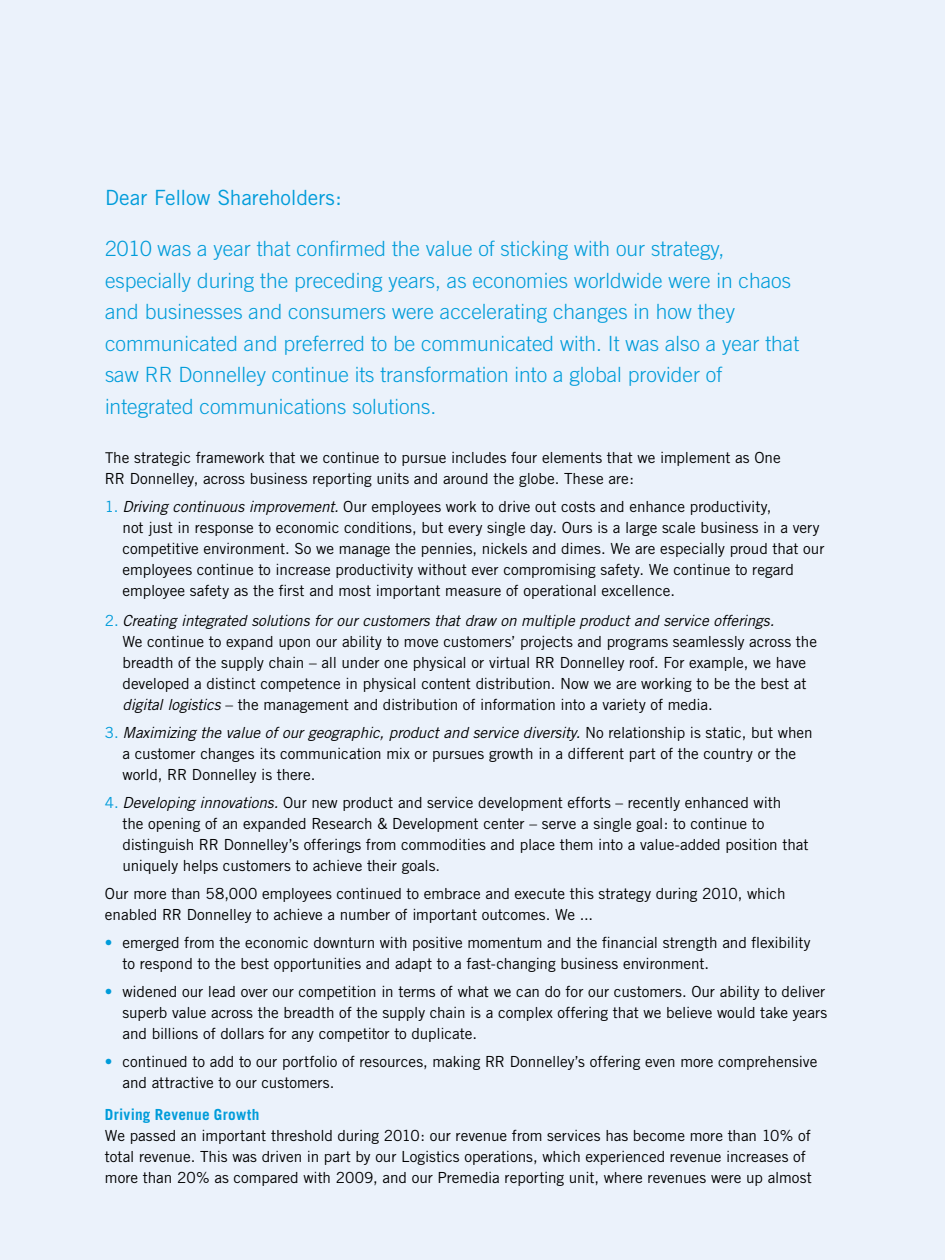
<style>
.page{position:relative;width:945px;height:1260px;background:#ebf2fb}
.page>*{position:absolute;margin:0;border:0;box-sizing:border-box;transform-origin:0 0}
.t1{font:300 21px/31.5px "Trade Gothic";color:#009cda}
.t2{font:21px "Trade Gothic";letter-spacing:-.005em;color:#009cda}
.t3{font:15.4px/21px "Trade Gothic";color:#010101}
.t4{font:700 15.4px "Trade Gothic";letter-spacing:.015em;color:#009cda}
.s1{font-size:14.88px}
.s2{color:#009cda}
.s3{font-style:italic}
</style>
<div class="page">
<h1 class="t2" style="left:105px;top:190px;width:239px">Dear Fellow Shareholders:</h1>
<p class="t1" style="left:105px;top:235px;width:696px">2010 was a year that confirmed the value of sticking with our strategy, especially during the preceding years, as economies worldwide were in chaos and businesses and consumers were accelerating changes in how they communicated and preferred to be communicated with. It was also a year that saw RR Donnelley continue its transformation into a global provider of integrated communications solutions.</p>
<p class="t3" style="left:105px;top:449px;width:677px"><span class="s1">T</span>he strategic framework that we continue to pursue includes four elements that we implement as One<br>RR Donnelley, across business reporting units and around the globe. These are:</p>
<p class="t3" style="left:122px;top:498px;width:703px;text-indent:-18px"><span class="s2">1.</span> <span class="s3">Driving continuous improvement.</span> Our employees work to drive out costs and enhance productivity,<br>not just in response to economic conditions, but every single day. Ours is a large scale business in a very competitive environment. So we manage the pennies, nickels and dimes. We are especially proud that our employees continue to increase productivity without ever compromising safety. We continue to regard employee safety as the first and most important measure of operational excellence.</p>
<p class="t3" style="left:122px;top:612px;width:696px;text-indent:-18px"><span class="s2">2.</span> <span class="s3">Creating integrated solutions for our customers that draw on multiple product and service offerings.<br></span>We continue to expand upon our ability to move customers’ projects and programs seamlessly across the breadth of the supply chain – all under one physical or virtual RR Donnelley roof. For example, we have developed a distinct competence in physical content distribution. Now we are working to be the best at <span class="s3">digital logistics</span> – the management and distribution of information into a variety of media.</p>
<p class="t3" style="left:122px;top:724px;width:692px;text-indent:-17px"><span class="s2">3.</span> <span class="s3">Maximizing the value of our geographic, product and service diversity.</span> No relationship is static, but when a customer changes its communication mix or pursues growth in a different part of the country or the world, RR Donnelley is there.</p>
<p class="t3" style="left:122px;top:794px;width:688px;text-indent:-18px"><span class="s2">4.</span> <span class="s3">Developing innovations.</span> Our new product and service development efforts – recently enhanced with<br>the opening of an expanded Research &amp; Development center – serve a single goal: to continue to distinguish RR Donnelley’s offerings from commodities and place them into a value-added position that uniquely helps customers to achieve their goals.</p>
<p class="t3" style="left:105px;top:884px;width:682px">Our more than 58,000 employees continued to embrace and execute this strategy during 2010, which enabled RR Donnelley to achieve a number of important outcomes. We ...</p>
<p class="t3" style="left:122px;top:933px;width:690px">emerged from the economic downturn with positive momentum and the financial strength and flexibility to respond to the best opportunities and adapt to a fast-changing business environment.</p>
<p class="t3" style="left:122px;top:982px;width:706px">widened our lead over our competition in terms of what we can do for our customers. Our ability to deliver superb value across the breadth of the supply chain is a complex offering that we believe would take years and billions of dollars for any competitor to duplicate.</p>
<p class="t3" style="left:122px;top:1052px;width:696px">continued to add to our portfolio of resources, making RR Donnelley’s offering even more comprehensive and attractive to our customers.</p>
<p class="t4" style="left:105px;top:1108px;width:156px">Driving Revenue Growth</p>
<p class="t3" style="left:105px;top:1126px;width:708px">We passed an important threshold during 2010: our revenue from services has become more than 10% of total revenue. This was driven in part by our Logistics operations, which experienced revenue increases of more than 20% as compared with 2009, and our Premedia reporting unit, where revenues were up almost</p>
</div>
